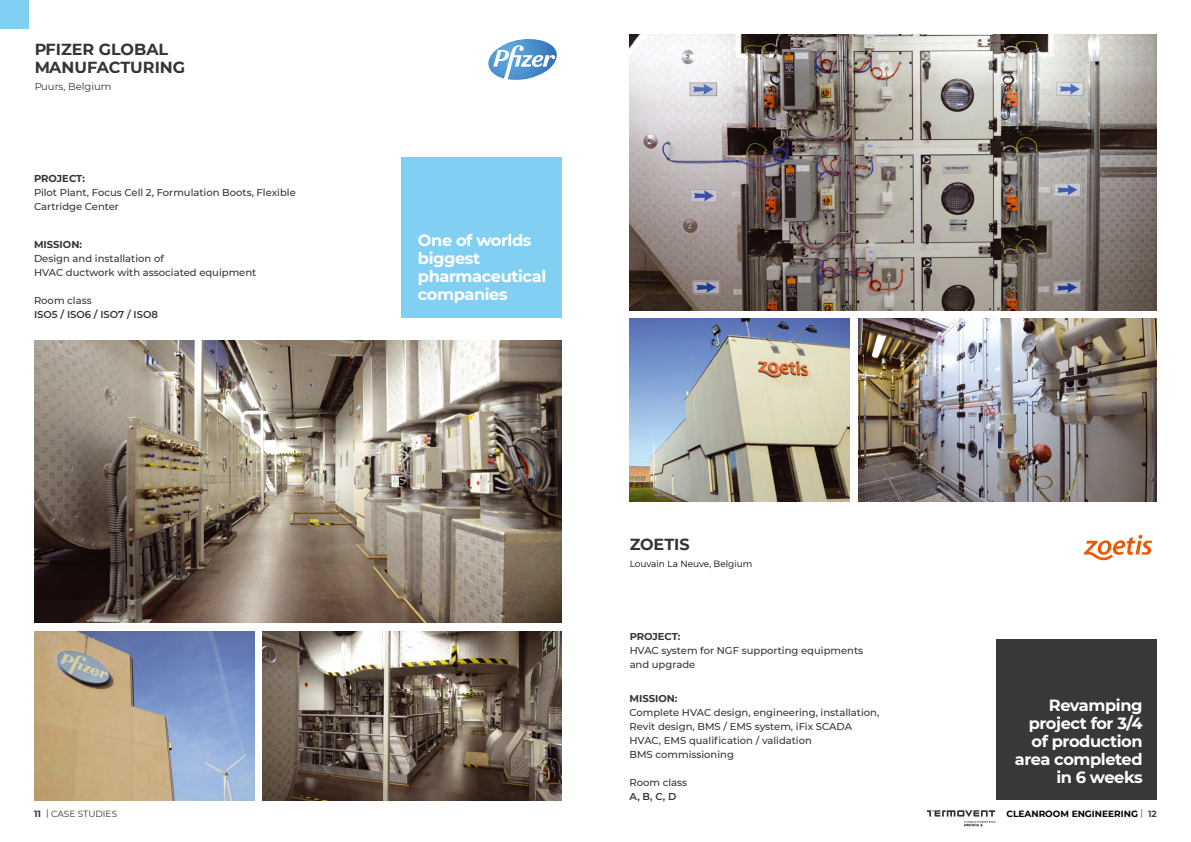
<style>
.page{position:relative;width:1191px;height:842px;background:#fff}
.page>*{position:absolute;margin:0;border:0;box-sizing:border-box;transform-origin:0 0}
.t1{font:700 16.2px/18px "Montserrat";letter-spacing:-.025em;color:#fff}
.t2{font:700 16px/18px "Montserrat";color:#373437}
.t3{font:500 10px/14px "Montserrat";color:#373437}
.t4{font:700 10px "Montserrat";color:#373437}
.t5{font:600 10px "Montserrat";color:#373437}
.t6{font:10px "Montserrat";color:#373437}
.t7{font:700 9px "Montserrat";color:#000}
.t8{font:9px "Montserrat";color:#000}
.t9{font:9px "Montserrat";color:#373437}
.s1{font-weight:700}
.s2{font-weight:400;color:#454347}
.s3{color:#454347}
</style>
<div class="page">
<div style="left:401px;top:157px;width:160px;height:161px;background:#81d0f4"></div>
<div style="left:995px;top:639px;width:161px;height:161px;background:#39373a"></div>
<img style="left:34px;top:631px;width:220px;height:169px">
<img style="left:629px;top:319px;width:220px;height:182px">
<img style="left:262px;top:631px;width:299px;height:169px">
<img style="left:858px;top:319px;width:299px;height:182px">
<img style="left:34px;top:341px;width:527px;height:282px">
<img style="left:629px;top:34px;width:528px;height:276px">
<svg style="left:488px;top:39px;width:69px;height:41px"></svg>
<svg style="left:1083px;top:535px;width:69px;height:25px"></svg>
<div style="left:0;top:0;width:28px;height:28px;background:#81d0f4"></div>
<svg style="left:927px;top:810px;width:68px;height:16px"></svg>
<h2 class="t2" style="left:34px;top:39px;width:153px">PFIZER GLOBAL<br>MANUFACTURING</h2>
<p class="t6" style="left:34px;top:79px;width:79px">Puurs, Belgium</p>
<p class="t4" style="left:34px;top:171px;width:52px">PROJECT:</p>
<p class="t3" style="left:34px;top:185px;width:263px">Pilot Plant, Focus Cell 2, Formulation Boots, Flexible<br>Cartridge Center</p>
<p class="t4" style="left:34px;top:237px;width:50px">MISSION:</p>
<p class="t3" style="left:34px;top:251px;width:224px">Design and installation of<br>HVAC ductwork with associated equipment</p>
<p class="t3" style="left:34px;top:293px;width:59px">Room class</p>
<p class="t5" style="left:34px;top:307px;width:125px">ISO5 / ISO6 / ISO7 / ISO8</p>
<h1 class="t1" style="left:418px;top:230px;width:130px">One of worlds biggest pharmaceutical companies</h1>
<h2 class="t2" style="left:629px;top:535px;width:62px">ZOETIS</h2>
<p class="t8" style="left:629px;top:558px;width:124px">Louvain La Neuve, Belgium</p>
<p class="t4" style="left:629px;top:630px;width:52px">PROJECT:</p>
<p class="t3" style="left:629px;top:643px;width:235px">HVAC system for NGF supporting equipments and upgrade</p>
<p class="t4" style="left:629px;top:691px;width:50px">MISSION:</p>
<p class="t3" style="left:629px;top:705px;width:251px">Complete HVAC design, engineering, installation, Revit design, BMS / EMS system, iFix SCADA HVAC, EMS qualification / validation<br>BMS commissioning</p>
<p class="t3" style="left:629px;top:775px;width:59px">Room class</p>
<p class="t5" style="left:629px;top:789px;width:48px">A, B, C, D</p>
<h1 class="t1" style="left:1015px;top:696px;width:129px;text-align:right">Revamping project for 3/4 of production area completed in 6 weeks</h1>
<p class="t9" style="left:34px;top:807px;width:85px"><span class="s1">11</span> | CASE STUDIES</p>
<p class="t7" style="left:1006px;top:807px;width:152px">CLEANROOM ENGINEERING <span class="s2">|</span> <span class="s3">12</span></p>
</div>
